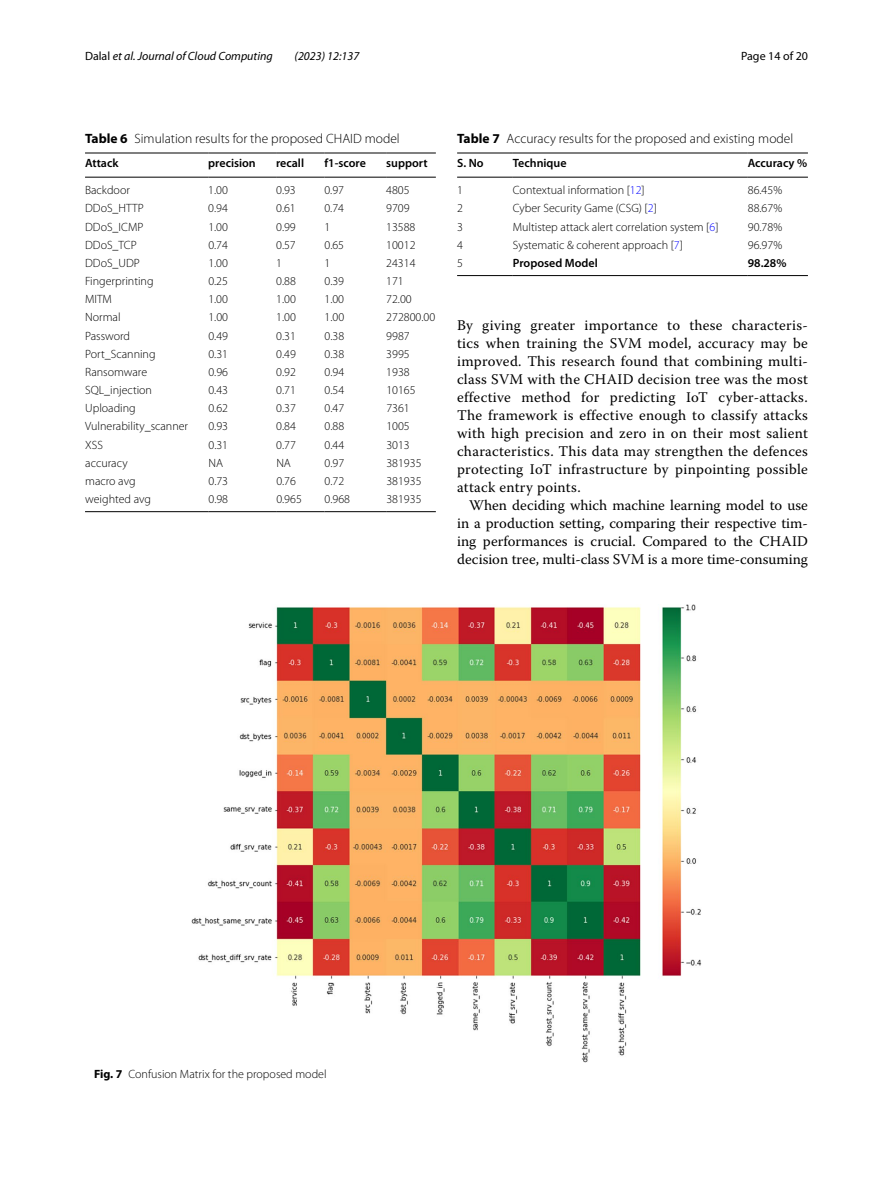
<style>
.page{position:relative;width:893px;height:1187px;background:#fff}
.page>*{position:absolute;margin:0;border:0;box-sizing:border-box;transform-origin:0 0}
.t1{font:14.7px/18px "Warnock Pro";letter-spacing:.01em;color:#000;text-align:justify}
.t2{font:300 13.5px "Myriad Pro";color:#000}
.t3{font:300 12px "Myriad Pro";color:#000}
.t4{font:600 12px "Myriad Pro";color:#000}
.t5{font:italic 12px "Myriad Pro";color:#000}
.t6{font:12px "Myriad Pro";color:#000}
.s1{font-style:normal}
.s2{font-weight:700}
.s3{color:#00f}
</style>
<div class="page">
<hr style="left:85px;top:153px;width:123px;height:1px;background:#000">
<hr style="left:85px;top:177px;width:123px;height:1px;background:#000">
<hr style="left:208px;top:153px;width:68px;height:1px;background:#000">
<hr style="left:208px;top:177px;width:68px;height:1px;background:#000">
<hr style="left:276px;top:153px;width:48px;height:1px;background:#000">
<hr style="left:276px;top:177px;width:48px;height:1px;background:#000">
<hr style="left:324px;top:153px;width:62px;height:1px;background:#000">
<hr style="left:324px;top:177px;width:62px;height:1px;background:#000">
<hr style="left:386px;top:153px;width:50px;height:1px;background:#000">
<hr style="left:386px;top:177px;width:50px;height:1px;background:#000">
<hr style="left:85px;top:511px;width:123px;height:1px;background:#000">
<hr style="left:208px;top:511px;width:68px;height:1px;background:#000">
<hr style="left:276px;top:511px;width:48px;height:1px;background:#000">
<hr style="left:324px;top:511px;width:62px;height:1px;background:#000">
<hr style="left:386px;top:511px;width:50px;height:1px;background:#000">
<img style="left:191px;top:604px;width:511px;height:458px">
<hr style="left:457px;top:153px;width:56px;height:1px;background:#000">
<hr style="left:457px;top:177px;width:56px;height:1px;background:#000">
<hr style="left:513px;top:153px;width:235px;height:1px;background:#000">
<hr style="left:513px;top:177px;width:235px;height:1px;background:#000">
<hr style="left:748px;top:153px;width:60px;height:1px;background:#000">
<hr style="left:748px;top:177px;width:60px;height:1px;background:#000">
<hr style="left:457px;top:275px;width:56px;height:1px;background:#000">
<hr style="left:513px;top:275px;width:235px;height:1px;background:#000">
<hr style="left:748px;top:275px;width:60px;height:1px;background:#000">
<p class="t5" style="left:85px;top:48px;width:189px"><span class="s1">Dalal</span> et al. Journal of Cloud Computing</p>
<p class="t5" style="left:295px;top:48px;width:66px">(2023) 12:137</p>
<p class="t6" style="left:741px;top:48px;width:68px">Page 14 of 20</p>
<p class="t2" style="left:85px;top:131px;width:316px"><span class="s2">Table 6</span> Simulation results for the proposed CHAID model</p>
<p class="t4" style="left:85px;top:156px;width:35px">Attack</p>
<p class="t4" style="left:208px;top:156px;width:49px">precision</p>
<p class="t4" style="left:276px;top:156px;width:30px">recall</p>
<p class="t4" style="left:324px;top:156px;width:43px">f1-score</p>
<p class="t4" style="left:386px;top:156px;width:43px">support</p>
<p class="t3" style="left:85px;top:184px;width:46px">Backdoor</p>
<p class="t3" style="left:208px;top:184px;width:21px">1.00</p>
<p class="t3" style="left:276px;top:184px;width:21px">0.93</p>
<p class="t3" style="left:324px;top:184px;width:21px">0.97</p>
<p class="t3" style="left:386px;top:184px;width:25px">4805</p>
<p class="t3" style="left:85px;top:202px;width:60px">DDoS_HTTP</p>
<p class="t3" style="left:208px;top:202px;width:21px">0.94</p>
<p class="t3" style="left:276px;top:202px;width:21px">0.61</p>
<p class="t3" style="left:324px;top:202px;width:21px">0.74</p>
<p class="t3" style="left:386px;top:202px;width:25px">9709</p>
<p class="t3" style="left:85px;top:220px;width:60px">DDoS_ICMP</p>
<p class="t3" style="left:208px;top:220px;width:21px">1.00</p>
<p class="t3" style="left:276px;top:220px;width:21px">0.99</p>
<p class="t3" style="left:324px;top:220px;width:7px">1</p>
<p class="t3" style="left:386px;top:220px;width:31px">13588</p>
<p class="t3" style="left:85px;top:238px;width:53px">DDoS_TCP</p>
<p class="t3" style="left:208px;top:238px;width:21px">0.74</p>
<p class="t3" style="left:276px;top:238px;width:21px">0.57</p>
<p class="t3" style="left:324px;top:238px;width:21px">0.65</p>
<p class="t3" style="left:386px;top:238px;width:31px">10012</p>
<p class="t3" style="left:85px;top:256px;width:56px">DDoS_UDP</p>
<p class="t3" style="left:208px;top:256px;width:21px">1.00</p>
<p class="t3" style="left:276px;top:256px;width:7px">1</p>
<p class="t3" style="left:324px;top:256px;width:7px">1</p>
<p class="t3" style="left:386px;top:256px;width:31px">24314</p>
<p class="t3" style="left:85px;top:274px;width:70px">Fingerprinting</p>
<p class="t3" style="left:208px;top:274px;width:21px">0.25</p>
<p class="t3" style="left:276px;top:274px;width:21px">0.88</p>
<p class="t3" style="left:324px;top:274px;width:21px">0.39</p>
<p class="t3" style="left:386px;top:274px;width:19px">171</p>
<p class="t3" style="left:85px;top:292px;width:28px">MITM</p>
<p class="t3" style="left:208px;top:292px;width:21px">1.00</p>
<p class="t3" style="left:276px;top:292px;width:21px">1.00</p>
<p class="t3" style="left:324px;top:292px;width:21px">1.00</p>
<p class="t3" style="left:386px;top:292px;width:27px">72.00</p>
<p class="t3" style="left:85px;top:311px;width:37px">Normal</p>
<p class="t3" style="left:208px;top:311px;width:21px">1.00</p>
<p class="t3" style="left:276px;top:311px;width:21px">1.00</p>
<p class="t3" style="left:325px;top:311px;width:21px">1.00</p>
<p class="t3" style="left:386px;top:311px;width:50px">272800.00</p>
<p class="t3" style="left:85px;top:329px;width:46px">Password</p>
<p class="t3" style="left:208px;top:329px;width:21px">0.49</p>
<p class="t3" style="left:276px;top:329px;width:21px">0.31</p>
<p class="t3" style="left:325px;top:329px;width:21px">0.38</p>
<p class="t3" style="left:386px;top:329px;width:25px">9987</p>
<p class="t3" style="left:85px;top:347px;width:72px">Port_Scanning</p>
<p class="t3" style="left:208px;top:347px;width:21px">0.31</p>
<p class="t3" style="left:276px;top:347px;width:21px">0.49</p>
<p class="t3" style="left:325px;top:347px;width:21px">0.38</p>
<p class="t3" style="left:386px;top:347px;width:25px">3995</p>
<p class="t3" style="left:85px;top:365px;width:64px">Ransomware</p>
<p class="t3" style="left:208px;top:365px;width:21px">0.96</p>
<p class="t3" style="left:276px;top:365px;width:21px">0.92</p>
<p class="t3" style="left:325px;top:365px;width:21px">0.94</p>
<p class="t3" style="left:386px;top:365px;width:25px">1938</p>
<p class="t3" style="left:85px;top:383px;width:68px">SQL_injection</p>
<p class="t3" style="left:208px;top:383px;width:21px">0.43</p>
<p class="t3" style="left:276px;top:383px;width:21px">0.71</p>
<p class="t3" style="left:325px;top:383px;width:21px">0.54</p>
<p class="t3" style="left:386px;top:383px;width:31px">10165</p>
<p class="t3" style="left:85px;top:401px;width:52px">Uploading</p>
<p class="t3" style="left:208px;top:401px;width:21px">0.62</p>
<p class="t3" style="left:276px;top:401px;width:21px">0.37</p>
<p class="t3" style="left:325px;top:401px;width:21px">0.47</p>
<p class="t3" style="left:386px;top:401px;width:25px">7361</p>
<p class="t3" style="left:85px;top:420px;width:104px">Vulnerability_scanner</p>
<p class="t3" style="left:208px;top:420px;width:21px">0.93</p>
<p class="t3" style="left:276px;top:420px;width:21px">0.84</p>
<p class="t3" style="left:325px;top:420px;width:21px">0.88</p>
<p class="t3" style="left:386px;top:420px;width:25px">1005</p>
<p class="t3" style="left:85px;top:438px;width:19px">XSS</p>
<p class="t3" style="left:208px;top:438px;width:21px">0.31</p>
<p class="t3" style="left:276px;top:438px;width:21px">0.77</p>
<p class="t3" style="left:325px;top:438px;width:21px">0.44</p>
<p class="t3" style="left:386px;top:438px;width:25px">3013</p>
<p class="t3" style="left:85px;top:456px;width:44px">accuracy</p>
<p class="t3" style="left:208px;top:456px;width:16px">NA</p>
<p class="t3" style="left:276px;top:456px;width:16px">NA</p>
<p class="t3" style="left:325px;top:456px;width:21px">0.97</p>
<p class="t3" style="left:386px;top:456px;width:37px">381935</p>
<p class="t3" style="left:85px;top:474px;width:52px">macro avg</p>
<p class="t3" style="left:208px;top:474px;width:21px">0.73</p>
<p class="t3" style="left:276px;top:474px;width:21px">0.76</p>
<p class="t3" style="left:325px;top:474px;width:21px">0.72</p>
<p class="t3" style="left:386px;top:474px;width:37px">381935</p>
<p class="t3" style="left:85px;top:492px;width:67px">weighted avg</p>
<p class="t3" style="left:208px;top:492px;width:21px">0.98</p>
<p class="t3" style="left:276px;top:492px;width:27px">0.965</p>
<p class="t3" style="left:325px;top:492px;width:27px">0.968</p>
<p class="t3" style="left:386px;top:492px;width:37px">381935</p>
<p class="t2" style="left:457px;top:131px;width:338px"><span class="s2">Table 7</span> Accuracy results for the proposed and existing model</p>
<p class="t4" style="left:457px;top:156px;width:28px">S. No</p>
<p class="t4" style="left:513px;top:156px;width:55px">Technique</p>
<p class="t4" style="left:748px;top:156px;width:61px">Accuracy %</p>
<p class="t3" style="left:457px;top:184px;width:7px">1</p>
<p class="t3" style="left:513px;top:184px;width:133px">Contextual information [<span class="s3">12</span>]</p>
<p class="t3" style="left:748px;top:184px;width:36px">86.45%</p>
<p class="t3" style="left:457px;top:202px;width:7px">2</p>
<p class="t3" style="left:513px;top:202px;width:145px">Cyber Security Game (CSG) [<span class="s3">2</span>]</p>
<p class="t3" style="left:748px;top:202px;width:36px">88.67%</p>
<p class="t3" style="left:457px;top:220px;width:7px">3</p>
<p class="t3" style="left:513px;top:220px;width:207px">Multistep attack alert correlation system [<span class="s3">6</span>]</p>
<p class="t3" style="left:748px;top:220px;width:36px">90.78%</p>
<p class="t3" style="left:457px;top:238px;width:7px">4</p>
<p class="t3" style="left:513px;top:238px;width:172px">Systematic &amp; coherent approach [<span class="s3">7</span>]</p>
<p class="t3" style="left:748px;top:238px;width:36px">96.97%</p>
<p class="t3" style="left:457px;top:256px;width:7px">5</p>
<p class="t4" style="left:513px;top:255px;width:86px">Proposed Model</p>
<p class="t4" style="left:748px;top:255px;width:40px">98.28%</p>
<p class="t1" style="left:457px;top:316px;width:352px">By giving greater importance to these characteris&shy;tics when training the SVM model, accuracy may be improved. This research found that combining multi&shy;class SVM with the CHAID decision tree was the most effective method for predicting IoT cyber-attacks.<br>The framework is effective enough to classify attacks with high precision and zero in on their most salient characteristics. This data may strengthen the defences protecting IoT infrastructure by pinpointing possible attack entry points.</p>
<p class="t1" style="left:457px;top:496px;width:352px;text-indent:12px">When deciding which machine learning model to use in a production setting, comparing their respective tim&shy;ing performances is crucial. Compared to the CHAID decision tree, multi-class SVM is a more time-consuming</p>
<p class="t3" style="left:94px;top:1067px;width:234px"><span class="s2">Fig. 7</span> Confusion Matrix for the proposed model</p>
</div>
